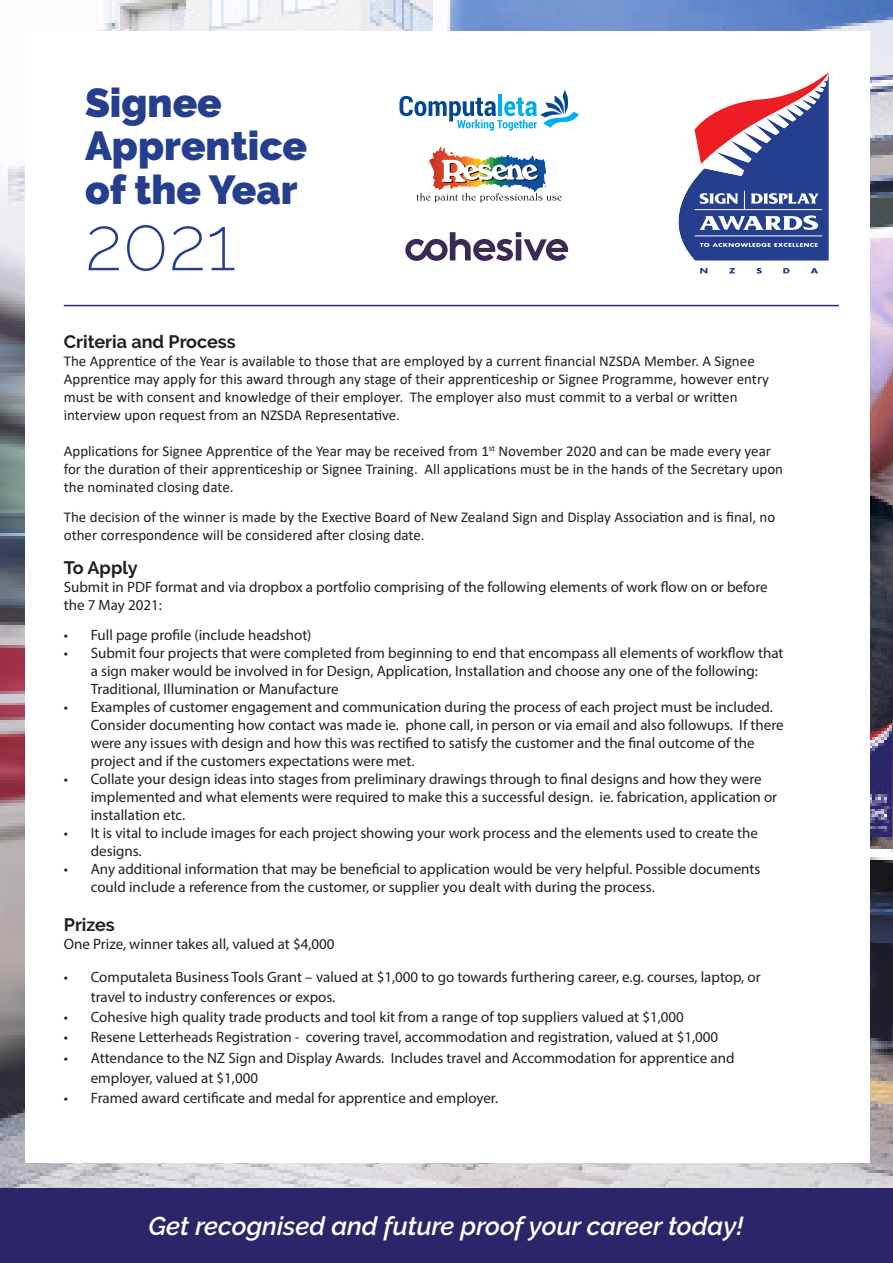
<style>
.page{position:relative;width:893px;height:1263px;background:#fff}
.page>*{position:absolute;margin:0;border:0;box-sizing:border-box;transform-origin:0 0}
.t1{font:200 75.75px "Raleway";color:#253f8e}
.t2{font:900 40.35px/43.5px "Raleway";color:#253f8e}
.t3{font:italic 600 25.65px "Raleway";color:#fff}
.t4{font:700 18px "Raleway";color:#231f20}
.t5{font:15px/18px "Myriad Pro";color:#231f20}
.t6{font:15px/18px "Calibri";color:#231f20}
</style>
<div class="page">
<img style="left:0;top:0;width:893px;height:1188px">
<div style="left:0;top:1188px;width:893px;height:75px;background:#2b2669"></div>
<div style="left:26px;top:32px;width:844px;height:1131px;background:#fff"></div>
<svg style="left:700px;top:268px;width:7px;height:5px"></svg>
<svg style="left:729px;top:268px;width:6px;height:5px"></svg>
<svg style="left:756px;top:268px;width:6px;height:6px"></svg>
<svg style="left:783px;top:268px;width:7px;height:5px"></svg>
<svg style="left:810px;top:268px;width:8px;height:5px"></svg>
<svg style="left:678px;top:72px;width:151px;height:189px"></svg>
<img style="left:417px;top:147px;width:145px;height:55px">
<hr style="left:64px;top:305px;width:775px;height:1px;background:#2b2669">
<svg style="left:405px;top:232px;width:163px;height:29px"></svg>
<svg style="left:399px;top:90px;width:180px;height:41px"></svg>
<p class="t2" style="left:85px;top:81px;width:223px">Signee<br>Apprentice of the Year</p>
<p class="t1" style="left:85px;top:199px;width:152px">2021</p>
<p class="t4" style="left:64px;top:332px;width:174px">Criteria and Process</p>
<p class="t6" style="left:64px;top:352px;width:707px">The Apprentice of the Year is available to those that are employed by a current financial NZSDA Member. A Signee Apprentice may apply for this award through any stage of their apprenticeship or Signee Programme, however entry must be with consent and knowledge of their employer. The employer also must commit to a verbal or written interview upon request from an NZSDA Representative.</p>
<p class="t6" style="left:64px;top:442px;width:721px">Applications for Signee Apprentice of the Year may be received from 1<sup>st</sup> November 2020 and can be made every year for the duration of their apprenticeship or Signee Training. All applications must be in the hands of the Secretary upon the nominated closing date.</p>
<p class="t6" style="left:64px;top:508px;width:713px">The decision of the winner is made by the Exective Board of New Zealand Sign and Display Association and is final, no other correspondence will be considered after closing date.</p>
<p class="t4" style="left:64px;top:557px;width:76px">To Apply</p>
<p class="t5" style="left:64px;top:577px;width:705px">Submit in PDF format and via dropbox a portfolio comprising of the following elements of work flow on or before the 7 May 2021:</p>
<p class="t5" style="left:64px;top:625px;width:249px">• Full page profile (include headshot)</p>
<p class="t5" style="left:91px;top:643px;width:694px;text-indent:-27px">• Submit four projects that were completed from beginning to end that encompass all elements of workflow that a sign maker would be involved in for Design, Application, Installation and choose any one of the following:<br>Traditional, Illumination or Manufacture</p>
<p class="t5" style="left:91px;top:697px;width:694px;text-indent:-27px">• Examples of customer engagement and communication during the process of each project must be included.<br>Consider documenting how contact was made ie. phone call, in person or via email and also followups. If there were any issues with design and how this was rectified to satisfy the customer and the final outcome of the project and if the customers expectations were met.</p>
<p class="t5" style="left:91px;top:769px;width:688px;text-indent:-27px">• Collate your design ideas into stages from preliminary drawings through to final designs and how they were implemented and what elements were required to make this a successful design. ie. fabrication, application or installation etc.</p>
<p class="t5" style="left:91px;top:823px;width:669px;text-indent:-27px">• It is vital to include images for each project showing your work process and the elements used to create the designs.</p>
<p class="t5" style="left:91px;top:859px;width:671px;text-indent:-27px">• Any additional information that may be beneficial to application would be very helpful. Possible documents could include a reference from the customer, or supplier you dealt with during the process.</p>
<p class="t4" style="left:64px;top:915px;width:53px">Prizes</p>
<p class="t5" style="left:64px;top:935px;width:272px">One Prize, winner takes all, valued at $4,000</p>
<p class="t5" style="left:91px;top:966px;width:671px;line-height:20.2px;text-indent:-27px">• Computaleta Business Tools Grant – valued at $1,000 to go towards furthering career, e.g. courses, laptop, or travel to industry conferences or expos.</p>
<p class="t5" style="left:64px;top:1008px;width:622px">• Cohesive high quality trade products and tool kit from a range of top suppliers valued at $1,000</p>
<p class="t5" style="left:64px;top:1028px;width:656px">• Resene Letterheads Registration - covering travel, accommodation and registration, valued at $1,000</p>
<p class="t5" style="left:91px;top:1047px;width:645px;line-height:20.2px;text-indent:-27px">• Attendance to the NZ Sign and Display Awards. Includes travel and Accommodation for apprentice and employer, valued at $1,000</p>
<p class="t5" style="left:64px;top:1089px;width:436px">• Framed award certificate and medal for apprentice and employer.</p>
<p class="t3" style="left:149px;top:1211px;width:596px">Get recognised and future proof your career today!</p>
</div>
